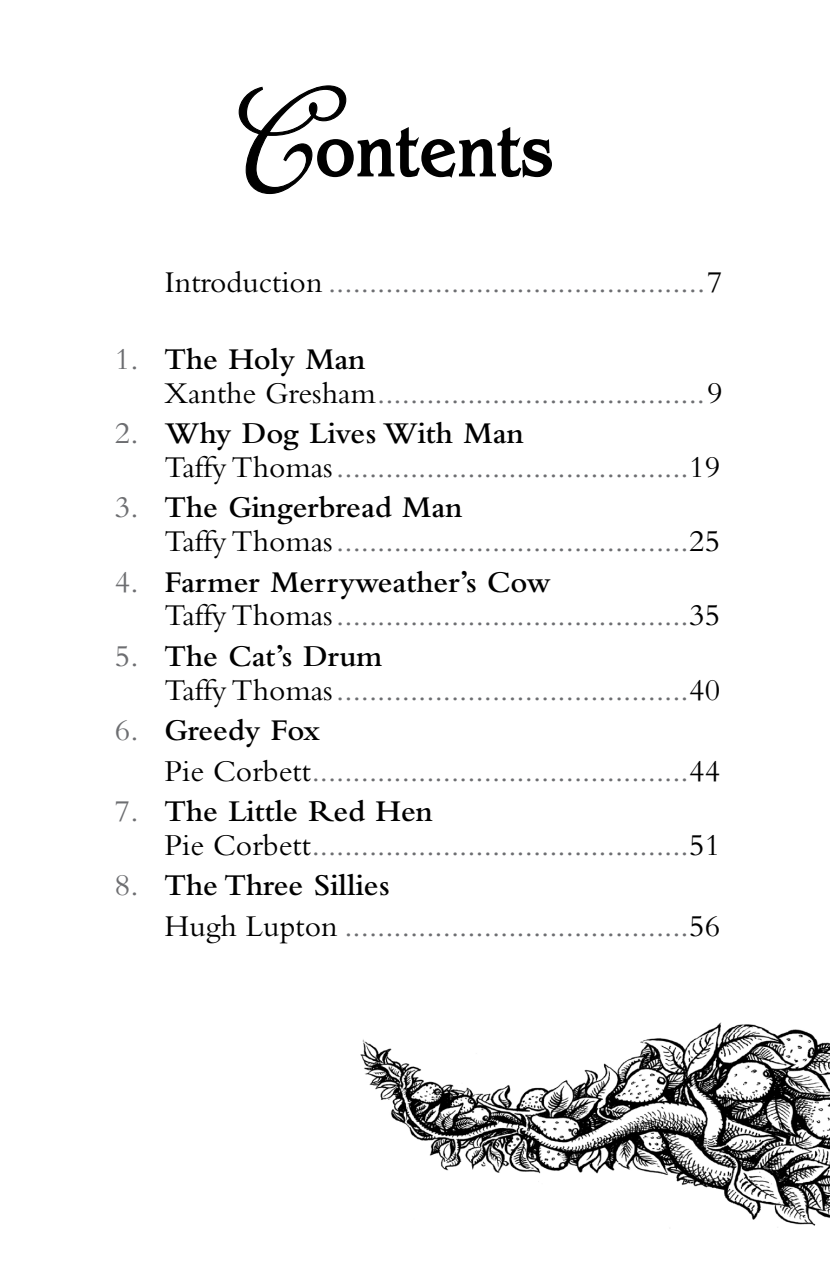
<style>
.page{position:relative;width:830px;height:1263px;background:#fff}
.page>*{position:absolute;margin:0;border:0;box-sizing:border-box;transform-origin:0 0}
.t1{font:69.75px "Benguiat Std";letter-spacing:.025em;color:#000;scale:.9 1}
.author___page_number{font:31.5px "Bembo Std";color:#6d6e71}
.number___story_title{font:600 31.5px "Bembo Std";color:#000}
.number___story_title-2{font:31.5px "Bembo Std";color:#6d6e71}
.s1{color:#000}
.s2{font-weight:400;color:#6d6e71}
</style>
<div class="page">
<img style="left:360px;top:1023px;width:469px;height:205px">
<svg style="left:238px;top:85px;width:314px;height:110px"></svg>
<p class="t1" style="left:316px;top:114px;width:264px">ontents</p>
<p class="number___story_title-2" style="left:164px;top:264px;width:559px"><span class="s1">Introduction</span> ..............................................<span class="s1">7</span></p>
<p class="number___story_title" style="left:115px;top:341px;width:252px"><span class="s2">1.</span> The Holy Man</p>
<p class="author___page_number" style="left:164px;top:374px;width:559px"><span class="s1">Xanthe Gresham</span>........................................<span class="s1">9</span></p>
<p class="number___story_title" style="left:115px;top:416px;width:410px"><span class="s2">2.</span> Why Dog Lives With Man</p>
<p class="author___page_number" style="left:164px;top:449px;width:557px"><span class="s1">Taffy Thomas</span>...........................................<span class="s1">19</span></p>
<p class="number___story_title" style="left:115px;top:490px;width:349px"><span class="s2">3.</span> The Gingerbread Man</p>
<p class="author___page_number" style="left:164px;top:523px;width:557px"><span class="s1">Taffy Thomas</span>...........................................<span class="s1">25</span></p>
<p class="number___story_title" style="left:115px;top:564px;width:437px"><span class="s2">4.</span> Farmer Merryweather’s Cow</p>
<p class="author___page_number" style="left:164px;top:597px;width:557px"><span class="s1">Taffy Thomas</span>...........................................<span class="s1">35</span></p>
<p class="number___story_title" style="left:115px;top:638px;width:269px"><span class="s2">5.</span> The Cat’s Drum</p>
<p class="author___page_number" style="left:164px;top:671px;width:557px"><span class="s1">Taffy Thomas</span>...........................................<span class="s1">40</span></p>
<p class="number___story_title" style="left:115px;top:713px;width:207px"><span class="s2">6.</span> Greedy Fox</p>
<p class="author___page_number" style="left:164px;top:752px;width:557px"><span class="s1">Pie Corbett</span>..............................................<span class="s1">44</span></p>
<p class="number___story_title" style="left:115px;top:794px;width:319px"><span class="s2">7.</span> The Little Red Hen</p>
<p class="author___page_number" style="left:164px;top:827px;width:557px"><span class="s1">Pie Corbett</span>..............................................<span class="s1">51</span></p>
<p class="number___story_title" style="left:115px;top:868px;width:276px"><span class="s2">8.</span> The Three Sillies</p>
<p class="author___page_number" style="left:164px;top:908px;width:557px"><span class="s1">Hugh Lupton</span> ..........................................<span class="s1">56</span></p>
</div>
